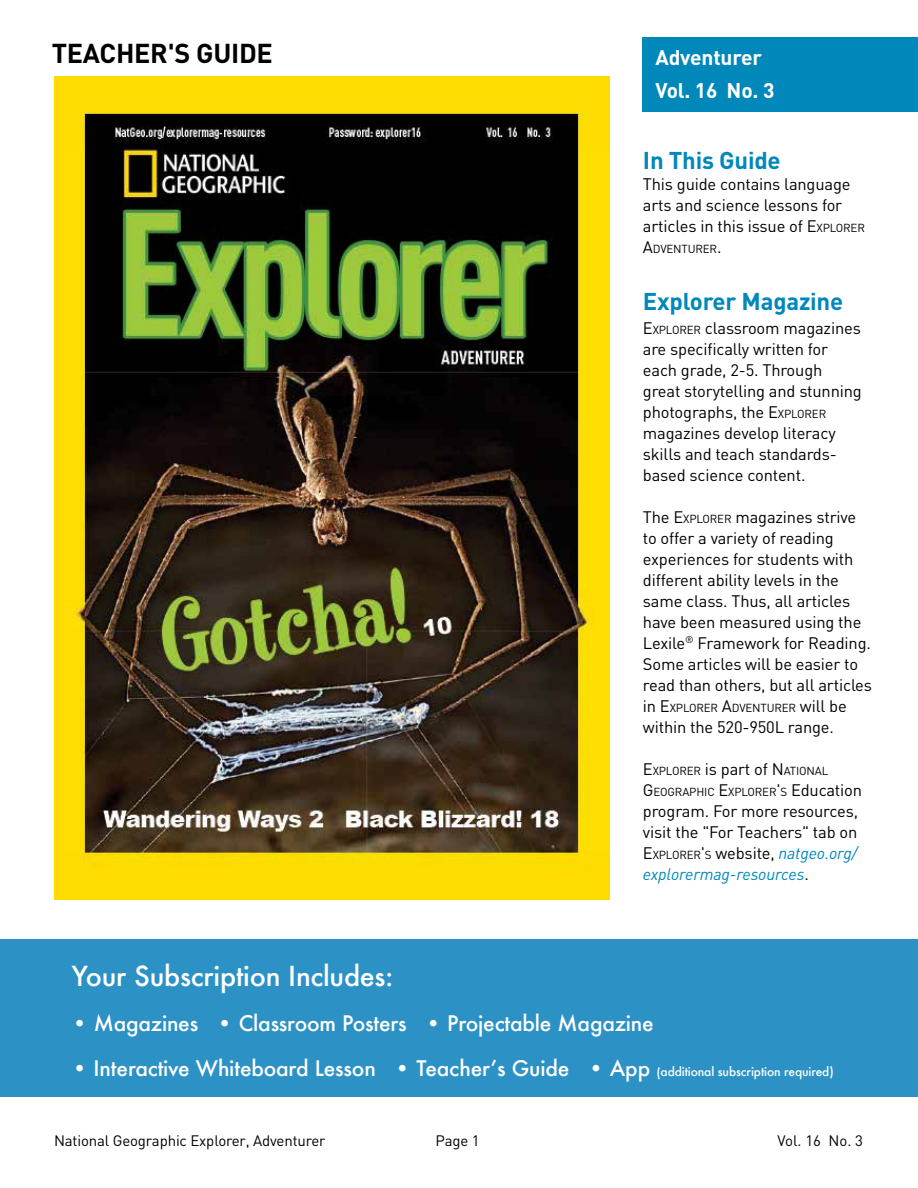
<style>
.page{position:relative;width:918px;height:1188px;background:#fff}
.page>*{position:absolute;margin:0;border:0;box-sizing:border-box;transform-origin:0 0}
.t1{font:500 27px "Futura";letter-spacing:-.01em;color:#fff}
.t2{font:700 27px "DIN";letter-spacing:-.01em;color:#000}
.t3{font:700 24px "DIN";letter-spacing:-.01em;color:#08b}
.t4{font:500 21px "Futura";letter-spacing:-.01em;color:#fff}
.t5{font:700 21px/32.8px "DIN";letter-spacing:-.01em;color:#fff}
.t6{font:16.5px/21px "DIN";letter-spacing:-.01em;color:#000}
.t7{font:15px "DIN";letter-spacing:-.01em;color:#000}
.t8{font:11.55px/21px "DIN";letter-spacing:-.015em;color:#000}
.s1{font-style:inherit}
.s2{font-size:11.55px}
.s3{font-size:16.5px}
.s4{font-style:italic;color:#08b}
.s5{font-size:12px}
</style>
<div class="page">
<div style="left:643px;top:37px;width:275px;height:75px;background:#08b"></div>
<div style="left:0;top:940px;width:918px;height:157px;background:#2c92c5"></div>
<img style="left:54px;top:76px;width:555px;height:824px">
<h1 class="t2" style="left:52px;top:36px;width:223px">TEACHER'S GUIDE</h1>
<p class="t5" style="left:656px;top:40px;width:120px">Adventurer<br>Vol. 16 No. 3</p>
<h2 class="t3" style="left:643px;top:144px;width:139px">In This Guide</h2>
<p class="t6" style="left:643px;top:173px;width:223px">This guide contains language arts and science lessons for articles in this issue of <span class="s1">E</span><span class="s2">XPLORER</span></p>
<p class="t8" style="left:643px;top:238px;width:80px"><span class="s3">A</span>DVENTURER<span class="s3">.</span></p>
<h2 class="t3" style="left:643px;top:285px;width:202px">Explorer Magazine</h2>
<p class="t6" style="left:643px;top:317px;width:221px"><span class="s1">E</span><span class="s2">XPLORER</span> classroom magazines are specifically written for each grade, 2-5. Through great storytelling and stunning photographs, the <span class="s1">E</span><span class="s2">XPLORER </span>magazines develop literacy skills and teach standards&shy;based science content.</p>
<p class="t6" style="left:643px;top:506px;width:231px">The <span class="s1">E</span><span class="s2">XPLORER</span> magazines strive to offer a variety of reading experiences for students with different ability levels in the same class. Thus, all articles have been measured using the<br>Lexile<sup>®</sup> Framework for Reading.<br>Some articles will be easier to read than others, but all articles</p>
<p class="t8" style="left:643px;top:697px;width:205px"><span class="s3">in</span> <span class="s3">E</span>XPLORER <span class="s3">A</span>DVENTURER <span class="s3">will be</span></p>
<p class="t6" style="left:643px;top:716px;width:193px">within the 520-950L range.</p>
<p class="t8" style="left:643px;top:760px;width:221px"><span class="s3">E</span>XPLORER <span class="s3">is part of</span> <span class="s3">N</span>ATIONAL<br><span class="s3">G</span>EOGRAPHIC <span class="s3">E</span>XPLORER<span class="s3">'</span>S <span class="s3">Education</span></p>
<p class="t6" style="left:643px;top:800px;width:217px;text-align:justify">program. For more resources, visit the "For Teachers" tab on <span class="s1">E</span><span class="s2">XPLORER</span><span class="s1">'</span><span class="s2">S</span> website, <span class="s4">natgeo.org/ explorermag-resources</span>.</p>
<h1 class="t1" style="left:72px;top:957px;width:323px">Your Subscription Includes:</h1>
<p class="t4" style="left:72px;top:1009px;width:584px">• Magazines • Classroom Posters • Projectable Magazine</p>
<p class="t4" style="left:72px;top:1054px;width:764px">• Interactive Whiteboard Lesson • Teacher’s Guide • App <span class="s5">(additional subscription required)</span></p>
<p class="t7" style="left:54px;top:1131px;width:273px">National Geographic Explorer, Adventurer</p>
<p class="t7" style="left:436px;top:1131px;width:46px">Page 1</p>
<p class="t7" style="left:778px;top:1131px;width:87px">Vol. 16 No. 3</p>
</div>
